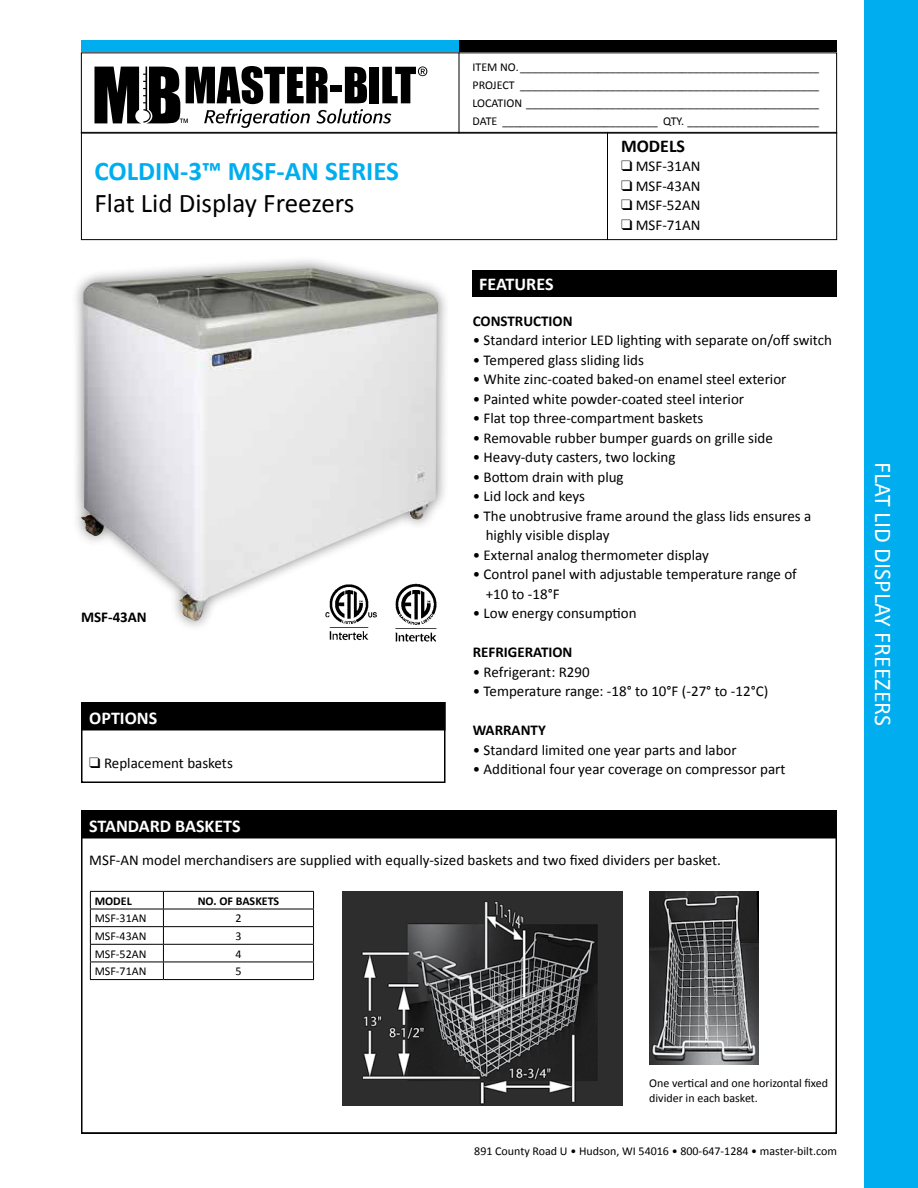
<style>
.page{position:relative;width:918px;height:1188px;background:#fff}
.page>*{position:absolute;margin:0;border:0;box-sizing:border-box;transform-origin:0 0}
.t1{font:27px "Calibri";color:#000}
.t2{font:700 27px "Calibri";color:#00aeef}
.t3{font:24px "Calibri";color:#fff}
.t4{font:700 18px "Calibri";color:#fff}
.t5{font:700 18px "Calibri";color:#000}
.t6{font:15px/19.5px "Calibri";color:#000}
.t7{font:700 15px "Calibri";color:#000}
.t8{font:12px/18px "Calibri";color:#000;text-align:justify}
.t9{font:700 12px "Calibri";color:#000}
</style>
<div class="page">
<hr style="left:459px;top:52px;width:1px;height:82px;background:#000">
<div style="left:81px;top:40px;width:756px;height:12px;background:#000"></div>
<div style="left:81px;top:40px;width:378px;height:12px;background:#00aeef"></div>
<svg style="left:95px;top:66px;width:332px;height:62px"></svg>
<div style="left:472px;top:270px;width:365px;height:27px;background:#000"></div>
<div style="left:82px;top:811px;width:754px;height:27px;background:#000"></div>
<div style="left:81px;top:810px;width:756px;height:29px;border:2px solid #000"></div>
<div style="left:81px;top:810px;width:756px;height:324px;border:2px solid #000"></div>
<div style="left:81px;top:132px;width:756px;height:108px;border:1px solid #000"></div>
<hr style="left:607px;top:132px;width:1px;height:108px;background:#000">
<div style="left:864px;top:0;width:54px;height:1188px;background:#00aeef"></div>
<hr style="left:90px;top:891px;width:73px;height:1px;background:#000">
<hr style="left:163px;top:891px;width:151px;height:1px;background:#000">
<hr style="left:90px;top:909px;width:73px;height:1px;background:#000">
<hr style="left:163px;top:909px;width:151px;height:1px;background:#000">
<hr style="left:90px;top:926px;width:73px;height:1px;background:#000">
<hr style="left:163px;top:926px;width:151px;height:1px;background:#000">
<hr style="left:90px;top:944px;width:73px;height:1px;background:#000">
<hr style="left:163px;top:944px;width:151px;height:1px;background:#000">
<hr style="left:90px;top:962px;width:73px;height:1px;background:#000">
<svg style="left:90px;top:892px;width:1px;height:87px"></svg>
<hr style="left:163px;top:962px;width:151px;height:1px;background:#000">
<svg style="left:163px;top:892px;width:1px;height:87px"></svg>
<svg style="left:313px;top:892px;width:1px;height:87px"></svg>
<hr style="left:90px;top:979px;width:73px;height:1px;background:#000">
<hr style="left:163px;top:979px;width:151px;height:1px;background:#000">
<img style="left:329px;top:633px;width:40px;height:8px">
<img style="left:395px;top:633px;width:42px;height:9px">
<div style="left:70px;top:255px;width:380px;height:378px;background:#000;opacity:.5"></div>
<img style="left:81px;top:268px;width:357px;height:353px">
<img style="left:649px;top:891px;width:110px;height:173px">
<img style="left:342px;top:891px;width:280px;height:214px">
<div style="left:82px;top:703px;width:363px;height:27px;background:#000"></div>
<div style="left:81px;top:702px;width:365px;height:29px;border:2px solid #000"></div>
<div style="left:81px;top:702px;width:365px;height:81px;border:2px solid #000"></div>
<h1 class="t2" style="left:94px;top:154px;width:306px">COLDIN-3™ MSF-AN SERIES</h1>
<h1 class="t1" style="left:94px;top:186px;width:261px">Flat Lid Display Freezers</h1>
<p class="t7" style="left:81px;top:607px;width:67px">MSF-43AN</p>
<p class="t4" style="left:89px;top:706px;width:69px">OPTIONS</p>
<p class="t6" style="left:89px;top:753px;width:145px">❑ Replacement baskets</p>
<p class="t8" style="left:472px;top:58px;width:348px">ITEM NO. __________________________________________________ PROJECT __________________________________________________ LOCATION _________________________________________________ DATE __________________________ QTY. ______________________</p>
<p class="t4" style="left:479px;top:273px;width:76px">FEATURES</p>
<p class="t5" style="left:621px;top:134px;width:66px">MODELS</p>
<p class="t6" style="left:621px;top:156px;width:81px">❑ MSF-31AN</p>
<p class="t6" style="left:621px;top:176px;width:81px">❑ MSF-43AN</p>
<p class="t6" style="left:621px;top:195px;width:81px">❑ MSF-52AN</p>
<p class="t6" style="left:621px;top:215px;width:81px">❑ MSF-71AN</p>
<p class="t7" style="left:473px;top:311px;width:101px">CONSTRUCTION</p>
<p class="t6" style="left:473px;top:330px;width:361px">• Standard interior LED lighting with separate on/off switch</p>
<p class="t6" style="left:473px;top:350px;width:173px">• Tempered glass sliding lids</p>
<p class="t6" style="left:473px;top:369px;width:315px">• White zinc-coated baked-on enamel steel exterior</p>
<p class="t6" style="left:473px;top:389px;width:273px">• Painted white powder-coated steel interior</p>
<p class="t6" style="left:473px;top:408px;width:232px">• Flat top three-compartment baskets</p>
<p class="t6" style="left:473px;top:428px;width:302px">• Removable rubber bumper guards on grille side</p>
<p class="t6" style="left:473px;top:447px;width:204px">• Heavy-duty casters, two locking</p>
<p class="t6" style="left:473px;top:467px;width:152px">• Bottom drain with plug</p>
<p class="t6" style="left:473px;top:486px;width:114px">• Lid lock and keys</p>
<p class="t6" style="left:486px;top:506px;width:327px;text-indent:-13px">• The unobtrusive frame around the glass lids ensures a highly visible display</p>
<p class="t6" style="left:473px;top:545px;width:238px">• External analog thermometer display</p>
<p class="t6" style="left:486px;top:564px;width:313px;text-indent:-13px">• Control panel with adjustable temperature range of +10 to -18°F</p>
<p class="t6" style="left:473px;top:603px;width:165px">• Low energy consumption</p>
<p class="t7" style="left:473px;top:642px;width:101px">REFRIGERATION</p>
<p class="t6" style="left:473px;top:662px;width:118px">• Refrigerant: R290</p>
<p class="t6" style="left:473px;top:681px;width:297px">• Temperature range: -18° to 10°F (-27° to -12°C)</p>
<p class="t7" style="left:473px;top:720px;width:75px">WARRANTY</p>
<p class="t6" style="left:473px;top:740px;width:265px">• Standard limited one year parts and labor</p>
<p class="t6" style="left:473px;top:759px;width:314px">• Additional four year coverage on compressor part</p>
<p class="t4" style="left:89px;top:814px;width:153px">STANDARD BASKETS</p>
<p class="t6" style="left:89px;top:850px;width:633px">MSF-AN model merchandisers are supplied with equally-sized baskets and two fixed dividers per basket.</p>
<p class="t9" style="left:95px;top:893px;width:39px">MODEL</p>
<p class="t9" style="left:198px;top:893px;width:83px">NO. OF BASKETS</p>
<p class="t8" style="left:95px;top:909px;width:53px">MSF-31AN</p>
<p class="t8" style="left:235px;top:909px;width:8px">2</p>
<p class="t8" style="left:95px;top:927px;width:53px">MSF-43AN</p>
<p class="t8" style="left:235px;top:927px;width:8px">3</p>
<p class="t8" style="left:95px;top:945px;width:53px">MSF-52AN</p>
<p class="t8" style="left:235px;top:945px;width:8px">4</p>
<p class="t8" style="left:95px;top:962px;width:53px">MSF-71AN</p>
<p class="t8" style="left:235px;top:962px;width:8px">5</p>
<h2 class="t3" style="left:898px;top:462px;width:266px;rotate:90deg">FLAT LID DISPLAY FREEZERS</h2>
<p class="t8" style="left:649px;top:1076px;width:180px;line-height:15px">One vertical and one horizontal fixed divider in each basket.</p>
<p class="t8" style="left:474px;top:1142px;width:364px">891 County Road U • Hudson, WI 54016 • 800-647-1284 • master-bilt.com</p>
</div>
